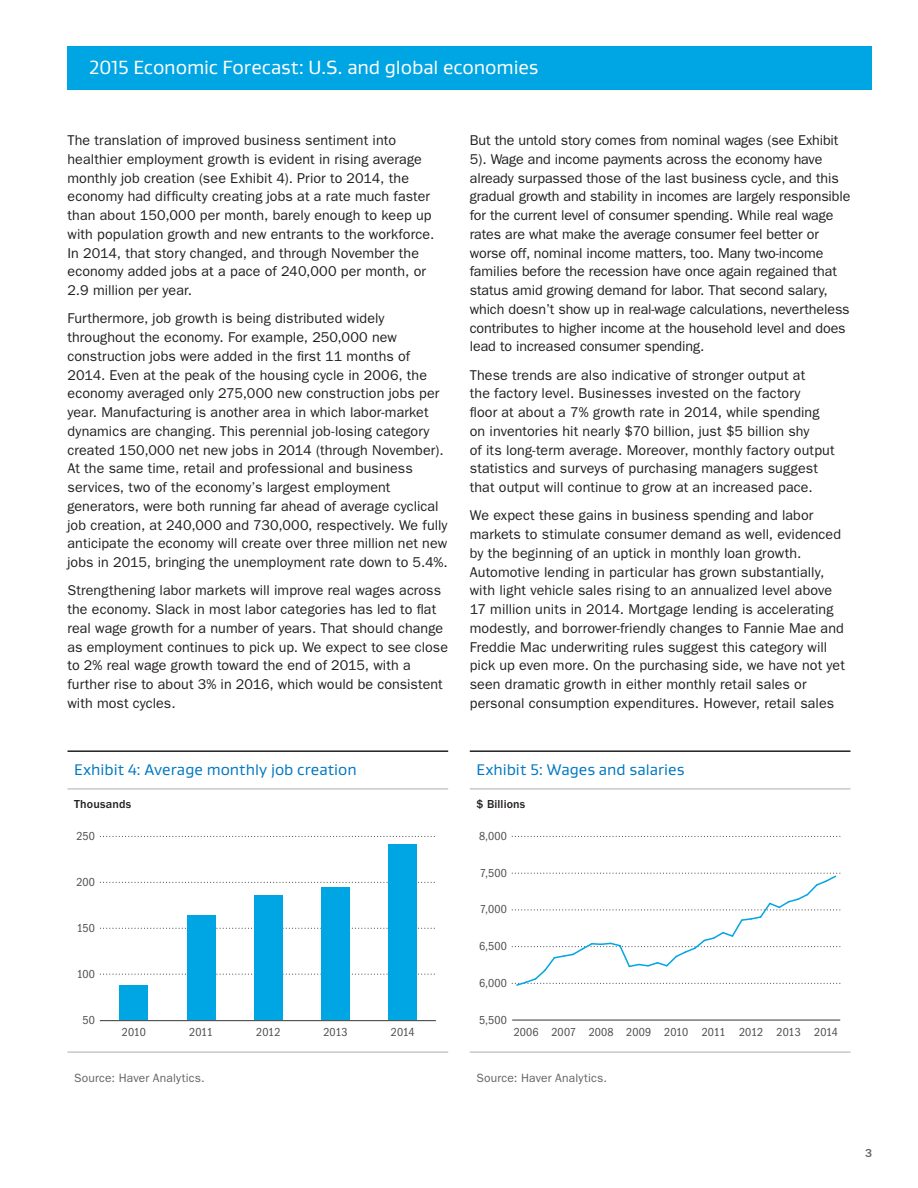
<style>
.page{position:relative;width:918px;height:1188px;background:#fff}
.page>*{position:absolute;margin:0;border:0;box-sizing:border-box;transform-origin:0 0}
.t1{font:19.5px "Gustan";letter-spacing:-.005em;color:#fff}
._7A_Table_Head__G_10{font:15.75px "Gustan";color:#0079c2}
._3A_Body__F_9_5_12_5{font:14.25px/18.8px "ITC Franklin Gothic Std";letter-spacing:.005em;color:#231f20}
.t2{font:condensed 12px "ITC Franklin Gothic Std";color:#4b4c4d}
._8A_Legal_Footnote_F{font:12px "ITC Franklin Gothic Std";letter-spacing:.015em;color:#636366}
._7B_Table_Subhead_8{font:500 12px "ITC Franklin Gothic Std";letter-spacing:.01em;color:#231f20}
.t3{font:500 12px "ITC Franklin Gothic Std";color:#636366}
</style>
<div class="page">
<div style="left:68px;top:46px;width:804px;height:43px;background:#00a5e3"></div>
<hr style="left:68px;top:750px;width:380px;height:2px;background:#231f20">
<hr style="left:68px;top:788px;width:380px;height:2px;background:#c7c8ca">
<hr style="left:68px;top:1051px;width:380px;height:2px;background:#c7c8ca">
<svg style="left:100px;top:974px;width:335px;height:1px"></svg>
<svg style="left:100px;top:928px;width:335px;height:1px"></svg>
<svg style="left:100px;top:882px;width:335px;height:1px"></svg>
<svg style="left:100px;top:836px;width:335px;height:1px"></svg>
<div style="left:120px;top:985px;width:28px;height:35px;background:#00a5e3"></div>
<div style="left:187px;top:915px;width:28px;height:105px;background:#00a5e3"></div>
<div style="left:254px;top:895px;width:28px;height:125px;background:#00a5e3"></div>
<div style="left:321px;top:888px;width:29px;height:132px;background:#00a5e3"></div>
<div style="left:389px;top:845px;width:28px;height:175px;background:#00a5e3"></div>
<hr style="left:100px;top:1020px;width:336px;height:1px;background:#4b4c4d">
<hr style="left:470px;top:750px;width:381px;height:2px;background:#231f20">
<hr style="left:470px;top:788px;width:381px;height:2px;background:#c7c8ca">
<hr style="left:470px;top:1051px;width:381px;height:2px;background:#c7c8ca">
<hr style="left:512px;top:1020px;width:328px;height:1px;background:#4b4c4d">
<svg style="left:512px;top:836px;width:328px;height:1px"></svg>
<svg style="left:512px;top:873px;width:328px;height:113px"></svg>
<h1 class="t1" style="left:89px;top:55px;width:451px">2015 Economic Forecast: U.S. and global economies</h1>
<p class="_3A_Body__F_9_5_12_5" style="left:68px;top:131px;width:368px">The translation of improved business sentiment into healthier employment growth is evident in rising average monthly job creation (see Exhibit 4). Prior to 2014, the economy had difficulty creating jobs at a rate much faster than about 150,000 per month, barely enough to keep up with population growth and new entrants to the workforce.<br>In 2014, that story changed, and through November the economy added jobs at a pace of 240,000 per month, or 2.9 million per year.</p>
<p class="_3A_Body__F_9_5_12_5" style="left:68px;top:309px;width:382px">Furthermore, job growth is being distributed widely throughout the economy. For example, 250,000 new construction jobs were added in the first 11 months of 2014. Even at the peak of the housing cycle in 2006, the economy averaged only 275,000 new construction jobs per year. Manufacturing is another area in which labor-market dynamics are changing. This perennial job-losing category created 150,000 net new jobs in 2014 (through November).<br>At the same time, retail and professional and business services, two of the economy’s largest employment generators, were both running far ahead of average cyclical job creation, at 240,000 and 730,000, respectively. We fully anticipate the economy will create over three million net new jobs in 2015, bringing the unemployment rate down to 5.4%.</p>
<p class="_3A_Body__F_9_5_12_5" style="left:68px;top:581px;width:382px">Strengthening labor markets will improve real wages across the economy. Slack in most labor categories has led to flat real wage growth for a number of years. That should change as employment continues to pick up. We expect to see close to 2% real wage growth toward the end of 2015, with a further rise to about 3% in 2016, which would be consistent with most cycles.</p>
<p class="_7A_Table_Head__G_10" style="left:74px;top:760px;width:284px">Exhibit 4: Average monthly job creation</p>
<p class="_7B_Table_Subhead_8" style="left:74px;top:797px;width:58px">Thousands</p>
<p class="t2" style="left:77px;top:829px;width:20px">250</p>
<p class="t2" style="left:76px;top:875px;width:20px">200</p>
<p class="t2" style="left:77px;top:921px;width:20px">150</p>
<p class="t2" style="left:77px;top:967px;width:20px">100</p>
<p class="t2" style="left:83px;top:1013px;width:14px">50</p>
<p class="t2" style="left:122px;top:1025px;width:25px">2010</p>
<p class="t2" style="left:189px;top:1025px;width:25px">2011</p>
<p class="t2" style="left:256px;top:1025px;width:26px">2012</p>
<p class="t2" style="left:323px;top:1025px;width:26px">2013</p>
<p class="t2" style="left:391px;top:1025px;width:25px">2014</p>
<p class="_8A_Legal_Footnote_F" style="left:74px;top:1071px;width:132px">Source: Haver Analytics.</p>
<p class="_3A_Body__F_9_5_12_5" style="left:470px;top:131px;width:382px">But the untold story comes from nominal wages (see Exhibit 5). Wage and income payments across the economy have already surpassed those of the last business cycle, and this gradual growth and stability in incomes are largely responsible for the current level of consumer spending. While real wage rates are what make the average consumer feel better or worse off, nominal income matters, too. Many two-income families before the recession have once again regained that status amid growing demand for labor. That second salary, which doesn’t show up in real-wage calculations, nevertheless contributes to higher income at the household level and does lead to increased consumer spending.</p>
<p class="_3A_Body__F_9_5_12_5" style="left:470px;top:366px;width:366px">These trends are also indicative of stronger output at<br>the factory level. Businesses invested on the factory<br>floor at about a 7% growth rate in 2014, while spending on inventories hit nearly $70 billion, just $5 billion shy<br>of its long-term average. Moreover, monthly factory output statistics and surveys of purchasing managers suggest that output will continue to grow at an increased pace.</p>
<p class="_3A_Body__F_9_5_12_5" style="left:470px;top:506px;width:377px">We expect these gains in business spending and labor markets to stimulate consumer demand as well, evidenced by the beginning of an uptick in monthly loan growth.<br>Automotive lending in particular has grown substantially, with light vehicle sales rising to an annualized level above 17 million units in 2014. Mortgage lending is accelerating modestly, and borrower-friendly changes to Fannie Mae and Freddie Mac underwriting rules suggest this category will pick up even more. On the purchasing side, we have not yet seen dramatic growth in either monthly retail sales or personal consumption expenditures. However, retail sales</p>
<p class="_7A_Table_Head__G_10" style="left:477px;top:760px;width:209px">Exhibit 5: Wages and salaries</p>
<p class="_7B_Table_Subhead_8" style="left:477px;top:797px;width:50px">$ Billions</p>
<p class="t2" style="left:479px;top:829px;width:29px">8,000</p>
<p class="t2" style="left:480px;top:866px;width:29px">7,500</p>
<p class="t2" style="left:480px;top:903px;width:29px">7,000</p>
<p class="t2" style="left:479px;top:939px;width:29px">6,500</p>
<p class="t2" style="left:479px;top:976px;width:29px">6,000</p>
<p class="t2" style="left:479px;top:1013px;width:29px">5,500</p>
<p class="t2" style="left:514px;top:1025px;width:326px">2006 2007 2008 2009 2010 2011 2012 2013 2014</p>
<p class="_8A_Legal_Footnote_F" style="left:477px;top:1071px;width:132px">Source: Haver Analytics.</p>
<p class="t3" style="left:865px;top:1146px;width:9px">3</p>
</div>
